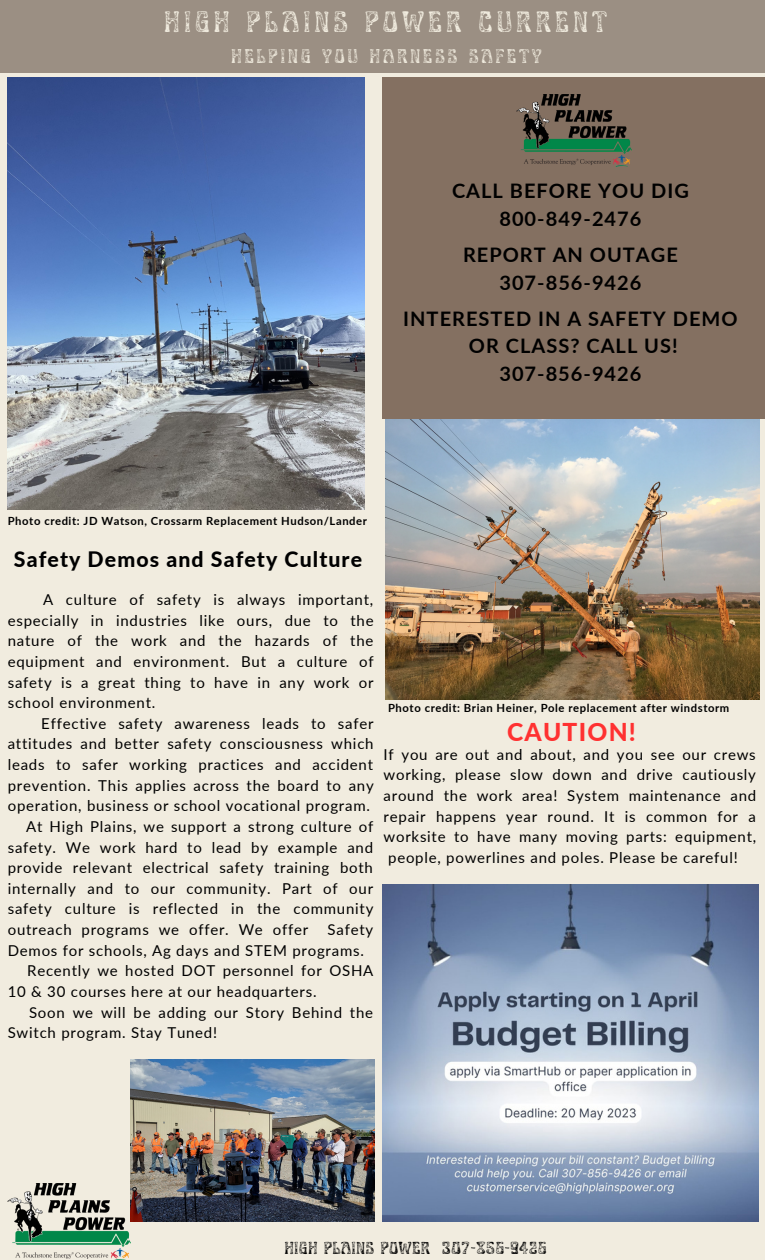
<style>
.page{position:relative;width:765px;height:1260px;background:#f1ecdf}
.page>*{position:absolute;margin:0;border:0;box-sizing:border-box;transform-origin:0 0}
.t1{font:29.75px "Art Nuvo Stamp";letter-spacing:.16em;color:#f1ecdf}
.t2{font:800 24.62px "Lato";letter-spacing:.05em;color:#ff3131}
.t3{font:800 21.25px "Lato";letter-spacing:.05em;color:#000}
.t4{font:700 20px/27.6px "Lato";letter-spacing:.05em;color:#000;text-align:center}
.t5{font:20px "Art Nuvo Stamp";letter-spacing:.16em;color:#f1ecdf}
.t6{font:17.5px "Art Nuvo Stamp";letter-spacing:.05em;color:#000}
.t7{font:15px/20.6px "Lato";letter-spacing:.05em;color:#000;text-align:justify}
.t8{font:700 11.25px "Lato";letter-spacing:.05em;color:#000}
</style>
<div class="page">
<div style="left:0;top:0;width:765px;height:72px;background:#9b8f83"></div>
<div style="left:382px;top:78px;width:383px;height:341px;background:#847061"></div>
<img style="left:8px;top:1183px;width:123px;height:77px">
<img style="left:516px;top:94px;width:116px;height:73px">
<img style="left:8px;top:78px;width:357px;height:431px">
<img style="left:382px;top:885px;width:376px;height:336px">
<img style="left:386px;top:419px;width:374px;height:281px">
<img style="left:130px;top:1060px;width:245px;height:162px">
<h1 class="t1" style="left:165px;top:10px;width:444px">HIGH PLAINS POWER CURRENT</h1>
<h3 class="t5" style="left:231px;top:48px;width:312px">HELPING YOU HARNESS SAFETY</h3>
<h3 class="t4" style="left:452px;top:177px;width:238px">CALL BEFORE YOU DIG<br>800-849-2476</h3>
<h3 class="t4" style="left:463px;top:240px;width:216px">REPORT AN OUTAGE<br>307-856-9426</h3>
<h3 class="t4" style="left:403px;top:304px;width:336px">INTERESTED IN A SAFETY DEMO<br>OR CLASS? CALL US!<br>307-856-9426</h3>
<p class="t8" style="left:8px;top:514px;width:361px">Photo credit: JD Watson, Crossarm Replacement Hudson/Lander</p>
<h3 class="t3" style="left:14px;top:546px;width:350px">Safety Demos and Safety Culture</h3>
<p class="t7" style="left:8px;top:589px;width:367px;text-indent:35px">A culture of safety is always important, especially in industries like ours, due to the nature of the work and the hazards of the equipment and environment. But a culture of safety is a great thing to have in any work or school environment.</p>
<p class="t7" style="left:41px;top:713px;width:334px">Effective safety awareness leads to safer</p>
<p class="t7" style="left:8px;top:733px;width:367px">attitudes and better safety consciousness which</p>
<p class="t7" style="left:8px;top:754px;width:367px">leads to safer working practices and accident</p>
<p class="t7" style="left:8px;top:775px;width:368px">prevention. This applies across the board to any</p>
<p class="t7" style="left:8px;top:795px;width:364px">operation, business or school vocational program.</p>
<p class="t7" style="left:26px;top:816px;width:349px">At High Plains, we support a strong culture of</p>
<p class="t7" style="left:8px;top:836px;width:367px">safety. We work hard to lead by example and</p>
<p class="t7" style="left:8px;top:857px;width:367px">provide relevant electrical safety training both</p>
<p class="t7" style="left:8px;top:878px;width:367px">internally and to our community. Part of our</p>
<p class="t7" style="left:8px;top:898px;width:367px">safety culture is reflected in the community</p>
<p class="t7" style="left:8px;top:919px;width:302px">outreach programs we offer. We offer</p>
<p class="t7" style="left:328px;top:919px;width:47px">Safety</p>
<p class="t7" style="left:8px;top:940px;width:358px">Demos for schools, Ag days and STEM programs.</p>
<p class="t7" style="left:27px;top:960px;width:348px">Recently we hosted DOT personnel for OSHA</p>
<p class="t7" style="left:8px;top:981px;width:310px">10 &amp; 30 courses here at our headquarters.</p>
<p class="t7" style="left:29px;top:1001px;width:346px">Soon we will be adding our Story Behind the</p>
<p class="t7" style="left:8px;top:1022px;width:211px">Switch program. Stay Tuned!</p>
<p class="t8" style="left:388px;top:701px;width:343px">Photo credit: Brian Heiner, Pole replacement after windstorm</p>
<h2 class="t2" style="left:507px;top:717px;width:130px">CAUTION!</h2>
<p class="t7" style="left:384px;top:744px;width:374px">If you are out and about, and you see our crews</p>
<p class="t7" style="left:384px;top:764px;width:374px">working, please slow down and drive cautiously</p>
<p class="t7" style="left:384px;top:785px;width:374px">around the work area! System maintenance and</p>
<p class="t7" style="left:384px;top:806px;width:374px">repair happens year round. It is common for a</p>
<p class="t7" style="left:384px;top:826px;width:374px">worksite to have many moving parts: equipment,</p>
<p class="t7" style="left:388px;top:847px;width:351px">people, powerlines and poles. Please be careful!</p>
<p class="t6" style="left:285px;top:1241px;width:263px">HIGH PLAINS POWER 307-856-9426</p>
</div>
